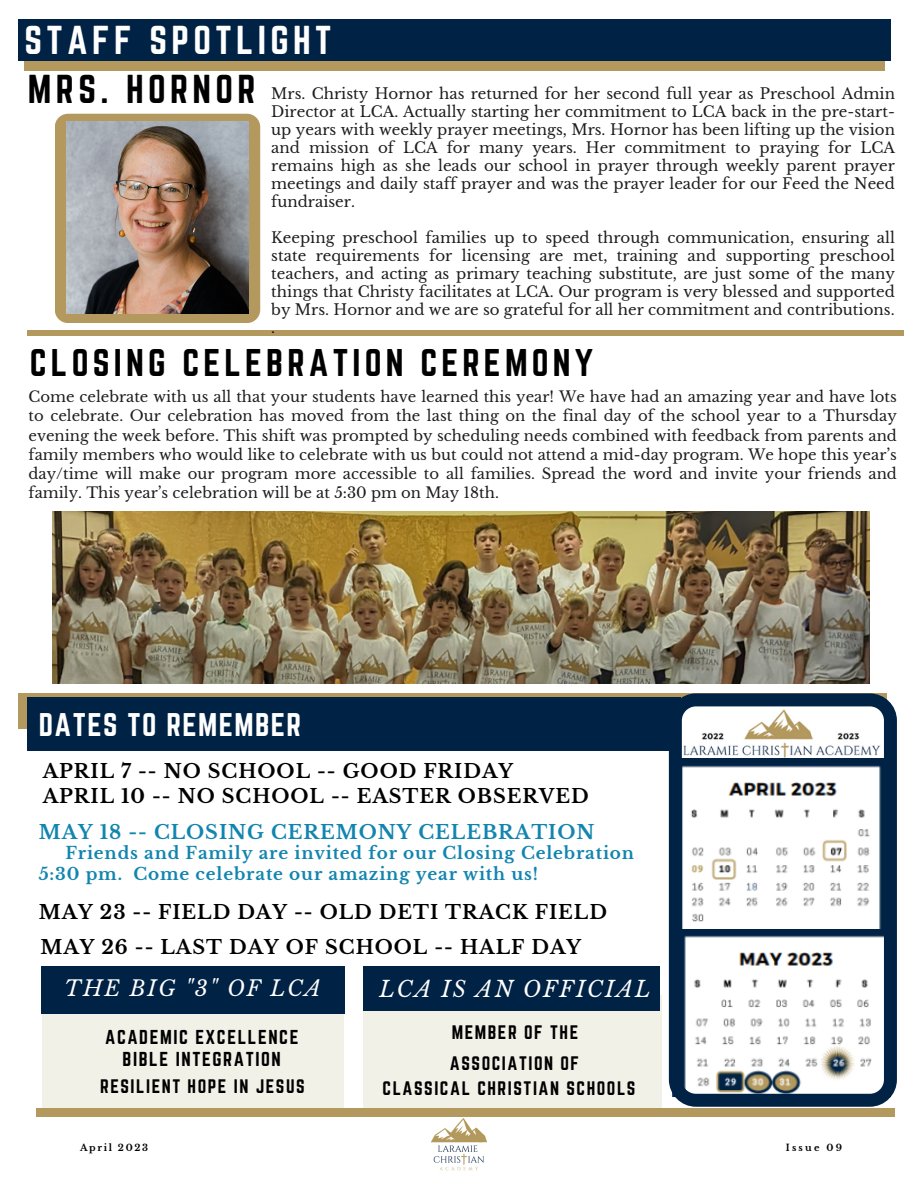
<style>
.page{position:relative;width:918px;height:1188px;background:#fff}
.page>*{position:absolute;margin:0;border:0;box-sizing:border-box;transform-origin:0 0}
.t1{font:35.25px "Norwester";letter-spacing:.125em;color:#fff}
.t2{font:35.25px "Norwester";letter-spacing:.125em;color:#000}
.t3{font:33.75px "Norwester";letter-spacing:.125em;color:#000}
.t4{font:28.65px "Norwester";letter-spacing:.05em;color:#fff}
.t5{font:italic 21.9px "Libre Baskerville";letter-spacing:.09em;color:#fff}
.t6{font:italic 21.3px "Libre Baskerville";letter-spacing:.09em;color:#fff}
.t7{font:700 19.2px "Libre Baskerville";letter-spacing:.05em;color:#000}
.t8{font:700 19.2px "Libre Baskerville";letter-spacing:.05em;color:#1285af}
.t9{font:17.7px "Norwester";letter-spacing:.09em;color:#000}
.t10{font:17.55px "Norwester";letter-spacing:.09em;color:#000}
.t11{font:17.1px "Norwester";letter-spacing:.09em;color:#000}
.t12{font:700 16.8px/20.2px "Libre Baskerville";letter-spacing:.05em;color:#1285af}
.t13{font:15px/18px "Libre Baskerville";color:#000;text-align:justify}
.t14{font:14.85px/19px "Libre Baskerville";color:#000;text-align:justify}
.t15{font:700 9.3px "Libre Baskerville";letter-spacing:.18em;color:#000}
</style>
<div class="page">
<img style="left:431px;top:1118px;width:56px;height:53px">
<div style="left:25px;top:33px;width:859px;height:38px;background:#b3995d"></div>
<div style="left:19px;top:20px;width:872px;height:40px;background:#024"></div>
<div style="left:364px;top:996px;width:298px;height:116px;background:#f2f1e8"></div>
<div style="left:364px;top:966px;width:296px;height:44px;background:#024"></div>
<svg style="left:19px;top:693px;width:650px;height:35px;background:#908258"></svg>
<div style="left:28px;top:698px;width:652px;height:53px;background:#024"></div>
<div style="left:42px;top:966px;width:302px;height:146px;background:#f2f1e8"></div>
<div style="left:36px;top:1109px;width:859px;height:8px;background:#b3995d"></div>
<div style="left:42px;top:966px;width:302px;height:47px;background:#024"></div>
<div style="left:55px;top:114px;width:205px;height:209px;background:#b3995d"></div>
<div style="left:27px;top:330px;width:877px;height:6px;background:#b3995d"></div>
<img style="left:66px;top:122px;width:183px;height:192px">
<svg style="left:669px;top:693px;width:228px;height:414px"></svg>
<img style="left:53px;top:511px;width:817px;height:172px">
<p class="t1" style="left:25px;top:19px;width:308px">STAFF SPOTLIGHT</p>
<p class="t13" style="left:271px;top:85px;width:625px">Mrs. Christy Hornor has returned for her second full year as Preschool Admin Director at LCA. Actually starting her commitment to LCA back in the pre-start&shy;up years with weekly prayer meetings, Mrs. Hornor has been lifting up the vision and mission of LCA for many years. Her commitment to praying for LCA remains high as she leads our school in prayer through weekly parent prayer meetings and daily staff prayer and was the prayer leader for our Feed the Need fundraiser.</p>
<p class="t13" style="left:271px;top:229px;width:625px">Keeping preschool families up to speed through communication, ensuring all state requirements for licensing are met, training and supporting preschool teachers, and acting as primary teaching substitute, are just some of the many things that Christy facilitates at LCA. Our program is very blessed and supported by Mrs. Hornor and we are so grateful for all her commitment and contributions. .</p>
<p class="t2" style="left:28px;top:68px;width:229px">MRS. HORNOR</p>
<p class="t3" style="left:30px;top:342px;width:565px">CLOSING CELEBRATION CEREMONY</p>
<p class="t14" style="left:29px;top:388px;width:870px">Come celebrate with us all that your students have learned this year! We have had an amazing year and have lots to celebrate. Our celebration has moved from the last thing on the final day of the school year to a Thursday evening the week before. This shift was prompted by scheduling needs combined with feedback from parents and family members who would like to celebrate with us but could not attend a mid-day program. We hope this year’s day/time will make our program more accessible to all families. Spread the word and invite your friends and family. This year’s celebration will be at 5:30 pm on May 18th.</p>
<p class="t4" style="left:39px;top:707px;width:264px">DATES TO REMEMBER</p>
<p class="t7" style="left:43px;top:759px;width:472px">APRIL 7 -- NO SCHOOL -- GOOD FRIDAY</p>
<p class="t7" style="left:43px;top:785px;width:548px">APRIL 10 -- NO SCHOOL -- EASTER OBSERVED</p>
<p class="t8" style="left:39px;top:821px;width:557px">MAY 18 -- CLOSING CEREMONY CELEBRATION</p>
<p class="t12" style="left:39px;top:843px;width:597px;text-indent:27px">Friends and Family are invited for our Closing Celebration<br>5:30 pm. Come celebrate our amazing year with us!</p>
<p class="t7" style="left:39px;top:901px;width:570px">MAY 23 -- FIELD DAY -- OLD DETI TRACK FIELD</p>
<p class="t7" style="left:40px;top:936px;width:542px">MAY 26 -- LAST DAY OF SCHOOL -- HALF DAY</p>
<p class="t6" style="left:64px;top:975px;width:258px">THE BIG "3" OF LCA</p>
<p class="t10" style="left:105px;top:1026px;width:195px">ACADEMIC EXCELLENCE</p>
<p class="t9" style="left:123px;top:1049px;width:160px">BIBLE INTEGRATION</p>
<p class="t11" style="left:100px;top:1076px;width:206px">RESILIENT HOPE IN JESUS</p>
<p class="t5" style="left:380px;top:975px;width:272px">LCA IS AN OFFICIAL</p>
<p class="t11" style="left:452px;top:1022px;width:128px">MEMBER OF THE</p>
<p class="t11" style="left:450px;top:1053px;width:131px">ASSOCIATION OF</p>
<p class="t11" style="left:383px;top:1078px;width:254px">CLASSICAL CHRISTIAN SCHOOLS</p>
<p class="t15" style="left:80px;top:1142px;width:70px">April 2023</p>
<p class="t15" style="left:786px;top:1142px;width:58px">Issue 09</p>
</div>
